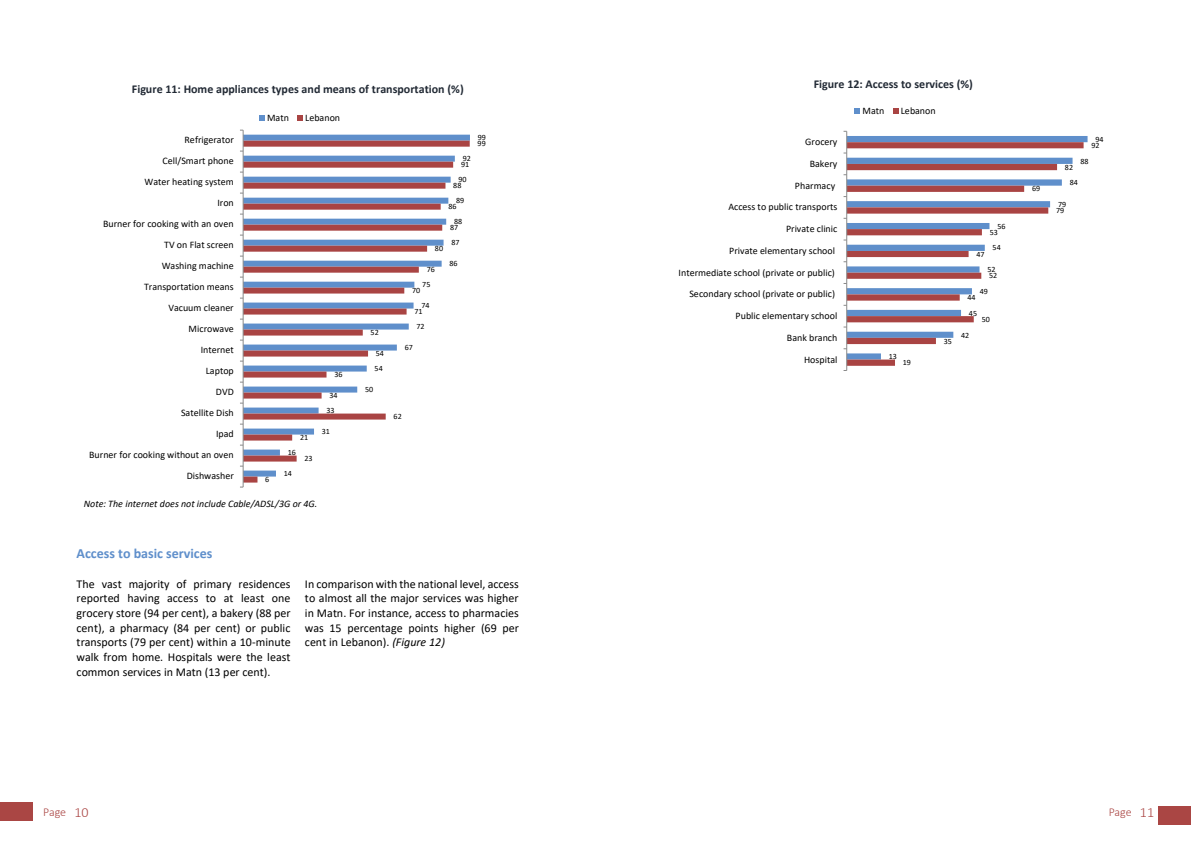
<style>
.page{position:relative;width:1191px;height:842px;background:#fff}
.page>*{position:absolute;margin:0;border:0;box-sizing:border-box;transform-origin:0 0}
.t1{font:700 14px "Calibri";color:#5f8fcb}
.t2{font:12px/14.6px "Calibri";color:#000;text-align:justify}
.t3{font:700 12px "Calibri";color:#222a35}
.t4{font:300 12px "Calibri";letter-spacing:-.005em;color:#aa4644}
.t5{font:10px/21px "Calibri";color:#000;text-align:right}
.t6{font:italic 10px "Calibri";letter-spacing:.005em;color:#000}
.t7{font:8px "Calibri";color:#000}
.s1{font-style:italic}
.s2{font-size:14px}
</style>
<div class="page">
<div style="left:0;top:802px;width:33px;height:19px;background:#aa4644"></div>
<div style="left:1158px;top:806px;width:33px;height:19px;background:#aa4644"></div>
<svg style="left:244px;top:141px;width:226px;height:342px"></svg>
<hr style="left:243px;top:130px;width:1px;height:357px;background:#898989">
<svg style="left:259px;top:115px;width:5px;height:6px"></svg>
<svg style="left:297px;top:115px;width:6px;height:6px"></svg>
<svg style="left:847px;top:136px;width:240px;height:13px"></svg>
<svg style="left:847px;top:142px;width:236px;height:224px"></svg>
<hr style="left:846px;top:131px;width:1px;height:239px;background:#898989">
<svg style="left:854px;top:108px;width:6px;height:6px"></svg>
<svg style="left:893px;top:108px;width:5px;height:6px"></svg>
<p class="t3" style="left:132px;top:80px;width:333px">Figure 11: Home appliances types and means of transportation (%)</p>
<p class="t5" style="left:89px;top:129px;width:146px">Refrigerator<br>Cell/Smart phone<br>Water heating system<br>Iron<br>Burner for cooking with an oven<br>TV on Flat screen<br>Washing machine<br>Transportation means<br>Vacuum cleaner<br>Microwave<br>Internet<br>Laptop<br>DVD<br>Satellite Dish<br>Ipad<br>Burner for cooking without an oven<br>Dishwasher</p>
<p class="t5" style="left:267px;top:107px;width:23px">Matn</p>
<p class="t5" style="left:305px;top:107px;width:36px">Lebanon</p>
<p class="t7" style="left:265px;top:474px;width:6px">6</p>
<p class="t7" style="left:300px;top:432px;width:10px">21</p>
<p class="t7" style="left:304px;top:453px;width:10px">23</p>
<p class="t7" style="left:288px;top:447px;width:10px">16</p>
<p class="t7" style="left:284px;top:468px;width:10px">14</p>
<p class="t7" style="left:334px;top:369px;width:10px">36</p>
<p class="t7" style="left:329px;top:390px;width:10px">34</p>
<p class="t7" style="left:326px;top:405px;width:10px">33</p>
<p class="t7" style="left:322px;top:426px;width:10px">31</p>
<p class="t6" style="left:84px;top:497px;width:235px">Note: The internet does not include Cable/ADSL/3G or 4G.</p>
<p class="t7" style="left:371px;top:327px;width:10px">52</p>
<p class="t7" style="left:376px;top:348px;width:10px">54</p>
<p class="t7" style="left:374px;top:363px;width:10px">54</p>
<p class="t7" style="left:365px;top:384px;width:10px">50</p>
<p class="t7" style="left:478px;top:132px;width:10px">99</p>
<p class="t7" style="left:477px;top:138px;width:10px">99</p>
<p class="t7" style="left:463px;top:153px;width:10px">92</p>
<p class="t7" style="left:458px;top:174px;width:10px">90</p>
<p class="t7" style="left:456px;top:195px;width:10px">89</p>
<p class="t7" style="left:454px;top:216px;width:10px">88</p>
<p class="t7" style="left:451px;top:237px;width:10px">87</p>
<p class="t7" style="left:449px;top:258px;width:10px">86</p>
<p class="t7" style="left:461px;top:159px;width:10px">91</p>
<p class="t7" style="left:453px;top:180px;width:10px">88</p>
<p class="t7" style="left:448px;top:201px;width:10px">86</p>
<p class="t7" style="left:450px;top:222px;width:10px">87</p>
<p class="t7" style="left:435px;top:243px;width:10px">80</p>
<p class="t7" style="left:427px;top:264px;width:10px">76</p>
<p class="t7" style="left:422px;top:279px;width:10px">75</p>
<p class="t7" style="left:421px;top:300px;width:10px">74</p>
<p class="t7" style="left:416px;top:321px;width:10px">72</p>
<p class="t7" style="left:412px;top:285px;width:10px">70</p>
<p class="t7" style="left:414px;top:306px;width:10px">71</p>
<p class="t7" style="left:405px;top:342px;width:10px">67</p>
<p class="t7" style="left:393px;top:411px;width:10px">62</p>
<h1 class="t1" style="left:77px;top:543px;width:137px">Access to basic services</h1>
<p class="t2" style="left:77px;top:576px;width:215px">The vast majority of primary residences reported having access to at least one grocery store (94 per cent), a bakery (88 per cent), a pharmacy (84 per cent) or public transports (79 per cent) within a 10-minute walk from home. Hospitals were the least common services in Matn (13 per cent).</p>
<p class="t2" style="left:305px;top:576px;width:215px">In comparison with the national level, access to almost all the major services was higher in Matn. For instance, access to pharmacies was 15 percentage points higher (69 per cent in Lebanon). <span class="s1">(Figure 12)</span></p>
<p class="t3" style="left:813px;top:75px;width:161px">Figure 12: Access to services (%)</p>
<p class="t5" style="left:678px;top:131px;width:160px;line-height:21.7px">Grocery<br>Bakery<br>Pharmacy<br>Access to public transports<br>Private clinic<br>Private elementary school<br>Intermediate school (private or public)<br>Secondary school (private or public)<br>Public elementary school<br>Bank branch<br>Hospital</p>
<p class="t5" style="left:862px;top:100px;width:23px">Matn</p>
<p class="t5" style="left:900px;top:100px;width:36px">Lebanon</p>
<p class="t7" style="left:889px;top:351px;width:10px">13</p>
<p class="t7" style="left:903px;top:357px;width:10px">19</p>
<p class="t7" style="left:943px;top:335px;width:10px">35</p>
<p class="t7" style="left:997px;top:221px;width:10px">56</p>
<p class="t7" style="left:992px;top:242px;width:10px">54</p>
<p class="t7" style="left:987px;top:264px;width:10px">52</p>
<p class="t7" style="left:989px;top:227px;width:10px">53</p>
<p class="t7" style="left:976px;top:248px;width:10px">47</p>
<p class="t7" style="left:989px;top:270px;width:10px">52</p>
<p class="t7" style="left:979px;top:286px;width:10px">49</p>
<p class="t7" style="left:967px;top:292px;width:10px">44</p>
<p class="t7" style="left:969px;top:308px;width:10px">45</p>
<p class="t7" style="left:981px;top:314px;width:10px">50</p>
<p class="t7" style="left:961px;top:329px;width:10px">42</p>
<p class="t7" style="left:1032px;top:183px;width:10px">69</p>
<p class="t7" style="left:1065px;top:161px;width:10px">82</p>
<p class="t7" style="left:1095px;top:134px;width:10px">94</p>
<p class="t7" style="left:1091px;top:140px;width:10px">92</p>
<p class="t7" style="left:1080px;top:155px;width:10px">88</p>
<p class="t7" style="left:1069px;top:177px;width:10px">84</p>
<p class="t7" style="left:1058px;top:199px;width:10px">79</p>
<p class="t7" style="left:1056px;top:205px;width:10px">79</p>
<p class="t4" style="left:43px;top:804px;width:47px">Page <span class="s2">10</span></p>
<p class="t4" style="left:1108px;top:804px;width:47px">Page <span class="s2">11</span></p>
</div>
